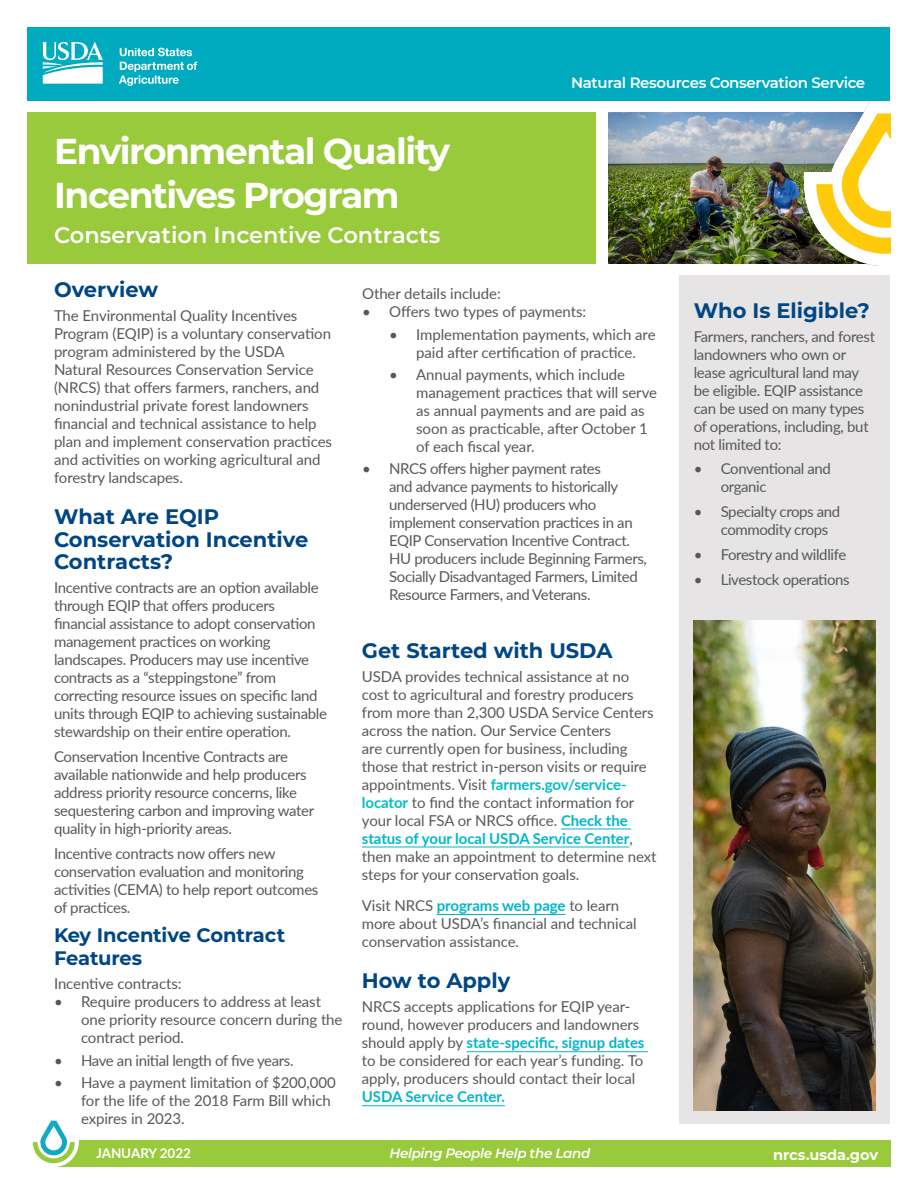
<style>
.page{position:relative;width:918px;height:1188px;background:#fff}
.page>*{position:absolute;margin:0;border:0;box-sizing:border-box;transform-origin:0 0}
.Fact_Sheet_Title{font:700 36px/43.2px "Montserrat";letter-spacing:-.04em;color:#fff}
.Fact_Sheet_Subtitle{font:600 22.5px "Montserrat";color:#fff}
.Body_Subhead{font:700 21px/22.5px "Montserrat";color:#004684}
.Body_Text{font:700 19.5px/22.5px "Montserrat";letter-spacing:-.01em;color:#004684}
.Body_Text-2{font:15px/18px "Lato";letter-spacing:-.02em;color:#57585a}
.t1{font:600 15px "Montserrat";letter-spacing:-.025em;color:#fff}
.t2{font:700 14.55px "Montserrat";color:#fff}
.t3{font:italic 600 13.5px "Montserrat";letter-spacing:-.025em;color:#fff}
.t4{font:700 13.5px "Lato";letter-spacing:-.005em;color:#fff}
.s1{font-weight:700;color:#00bec9}
.s2{font-weight:700;color:#00b7ca}
</style>
<div class="page">
<div style="left:54px;top:1140px;width:837px;height:27px;background:#99ca3b"></div>
<svg style="left:32px;top:1120px;width:47px;height:47px"></svg>
<div style="left:679px;top:276px;width:211px;height:848px;background:#e6e4e5"></div>
<div style="left:27px;top:112px;width:568px;height:152px;background:#99ca3b"></div>
<div style="left:27px;top:27px;width:863px;height:74px;background:#00abc0"></div>
<svg style="left:42px;top:42px;width:61px;height:42px"></svg>
<svg style="left:119px;top:62px;width:78px;height:24px"></svg>
<svg style="left:120px;top:48px;width:72px;height:8px"></svg>
<img style="left:608px;top:112px;width:197px;height:152px">
<img style="left:805px;top:102px;width:86px;height:164px">
<img style="left:694px;top:620px;width:181px;height:491px">
<hr style="left:561px;top:829px;width:70px;height:1px;background:#00b7ca">
<hr style="left:362px;top:847px;width:267px;height:1px;background:#00b7ca">
<hr style="left:437px;top:914px;width:129px;height:1px;background:#00b7ca">
<hr style="left:467px;top:1051px;width:178px;height:1px;background:#00b7ca">
<hr style="left:362px;top:1105px;width:139px;height:1px;background:#00b7ca">
<h1 class="Fact_Sheet_Title" style="left:54px;top:128px;width:398px">Environmental Quality<br>Incentives Program</h1>
<h1 class="Fact_Sheet_Subtitle" style="left:54px;top:219px;width:388px">Conservation Incentive Contracts</h1>
<p class="t1" style="left:571px;top:72px;width:296px">Natural Resources Conservation Service</p>
<h2 class="Body_Subhead" style="left:54px;top:277px;width:106px">Overview</h2>
<p class="Body_Text-2" style="left:54px;top:306px;width:280px">The Environmental Quality Incentives Program (EQIP) is a voluntary conservation program administered by the USDA Natural Resources Conservation Service (NRCS) that offers farmers, ranchers, and nonindustrial private forest landowners financial and technical assistance to help plan and implement conservation practices and activities on working agricultural and forestry landscapes.</p>
<h2 class="Body_Subhead" style="left:54px;top:505px;width:256px">What Are EQIP<br>Conservation Incentive<br>Contracts?</h2>
<p class="Body_Text-2" style="left:54px;top:578px;width:275px">Incentive contracts are an option available through EQIP that offers producers financial assistance to adopt conservation management practices on working landscapes. Producers may use incentive contracts as a “steppingstone” from correcting resource issues on specific land units through EQIP to achieving sustainable stewardship on their entire operation.</p>
<p class="Body_Text-2" style="left:54px;top:747px;width:262px">Conservation Incentive Contracts are available nationwide and help producers address priority resource concerns, like sequestering carbon and improving water quality in high-priority areas.</p>
<p class="Body_Text-2" style="left:54px;top:844px;width:266px">Incentive contracts now offers new conservation evaluation and monitoring activities (CEMA) to help report outcomes of practices.</p>
<p class="Body_Text" style="left:54px;top:923px;width:233px">Key Incentive Contract<br>Features</p>
<p class="Body_Text-2" style="left:54px;top:974px;width:129px">Incentive contracts:</p>
<p class="Body_Text-2" style="left:81px;top:992px;width:263px;text-indent:-27px">• Require producers to address at least one priority resource concern during the contract period.</p>
<p class="Body_Text-2" style="left:54px;top:1051px;width:241px">• Have an initial length of five years.</p>
<p class="Body_Text-2" style="left:81px;top:1073px;width:256px;text-indent:-27px">• Have a payment limitation of $200,000 for the life of the 2018 Farm Bill which expires in 2023.</p>
<p class="t4" style="left:96px;top:1143px;width:96px">JANUARY 2022</p>
<p class="Body_Text-2" style="left:362px;top:284px;width:140px">Other details include:</p>
<p class="Body_Text-2" style="left:362px;top:302px;width:226px">• Offers two types of payments:</p>
<p class="Body_Text-2" style="left:389px;top:324px;width:268px;text-align:center">• Implementation payments, which are paid after certification of practice.</p>
<p class="Body_Text-2" style="left:416px;top:365px;width:242px;text-indent:-27px">• Annual payments, which include management practices that will serve as annual payments and are paid as soon as practicable, after October 1 of each fiscal year.</p>
<p class="Body_Text-2" style="left:389px;top:459px;width:259px;text-indent:-27px">• NRCS offers higher payment rates<br>and advance payments to historically underserved (HU) producers who implement conservation practices in an EQIP Conservation Incentive Contract.<br>HU producers include Beginning Farmers, Socially Disadvantaged Farmers, Limited Resource Farmers, and Veterans.</p>
<h2 class="Body_Subhead" style="left:362px;top:638px;width:252px">Get Started with USDA</h2>
<p class="Body_Text-2" style="left:362px;top:666px;width:296px">USDA provides technical assistance at no cost to agricultural and forestry producers from more than 2,300 USDA Service Centers across the nation. Our Service Centers<br>are currently open for business, including those that restrict in-person visits or require appointments. Visit <span class="s1">farmers.gov/service&shy;locator</span> to find the contact information for your local FSA or NRCS office. <span class="s2">Check the status of your local USDA Service Center</span>, then make an appointment to determine next steps for your conservation goals.</p>
<p class="Body_Text-2" style="left:362px;top:896px;width:276px">Visit NRCS <span class="s2">programs web page</span> to learn more about USDA’s financial and technical conservation assistance.</p>
<h2 class="Body_Subhead" style="left:362px;top:969px;width:150px">How to Apply</h2>
<p class="Body_Text-2" style="left:362px;top:997px;width:284px">NRCS accepts applications for EQIP year&shy;round, however producers and landowners should apply by <span class="s2">state-specific, signup dates </span>to be considered for each year’s funding. To apply, producers should contact their local <span class="s2">USDA Service Center</span><span class="s1">.</span></p>
<p class="t3" style="left:390px;top:1143px;width:202px">Helping People Help the Land</p>
<h2 class="Body_Subhead" style="left:694px;top:298px;width:177px">Who Is Eligible?</h2>
<p class="Body_Text-2" style="left:694px;top:326px;width:183px">Farmers, ranchers, and forest landowners who own or lease agricultural land may be eligible. EQIP assistance can be used on many types of operations, including, but not limited to:</p>
<p class="Body_Text-2" style="left:721px;top:459px;width:112px;text-indent:-27px">• Conventional and organic</p>
<p class="Body_Text-2" style="left:721px;top:502px;width:121px;text-indent:-27px">• Specialty crops and commodity crops</p>
<p class="Body_Text-2" style="left:694px;top:545px;width:154px">• Forestry and wildlife</p>
<p class="Body_Text-2" style="left:694px;top:569px;width:158px">• Livestock operations</p>
<p class="t2" style="left:773px;top:1144px;width:107px">nrcs.usda.gov</p>
</div>
